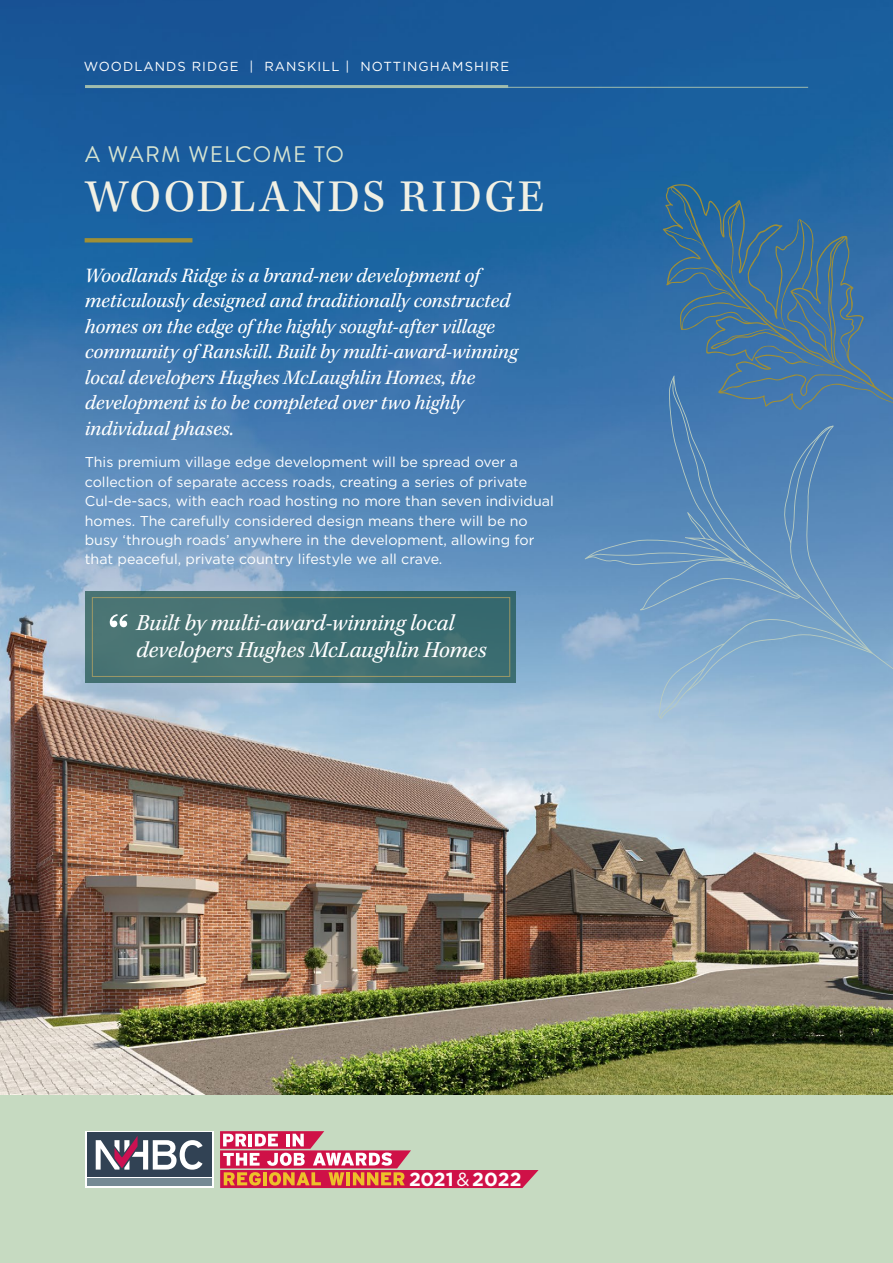
<style>
.page{position:relative;width:893px;height:1263px;background:#c6dac1}
.page>*{position:absolute;margin:0;border:0;box-sizing:border-box;transform-origin:0 0}
.t1{font:61.5px "Kepler Std";color:#fff}
.t2{font:46.65px "Kepler Std";letter-spacing:.055em;color:#f1f0e4}
.t3{font:italic 23.55px/26.8px "Kepler Std";letter-spacing:-.01em;color:#fff}
.t4{font:22.5px "Brandon Grotesque";letter-spacing:.045em;color:#d5e3d1}
.t5{font:italic 21px/25.5px "Kepler Std";letter-spacing:-.005em;color:#fff}
.t6{font:700 18.9px "Gotham";letter-spacing:.005em;color:#fff}
.t7{font:14.25px/19.4px "Gotham";color:#fff}
.t8{font:13.05px "Gotham";letter-spacing:.08em;color:#fff}
.s1{font-weight:400}
</style>
<div class="page">
<img style="left:0;top:0;width:892px;height:1094px">
<svg style="left:663px;top:184px;width:229px;height:192px;background:#39709f"></svg>
<svg style="left:585px;top:376px;width:307px;height:343px;background:#6895be"></svg>
<hr style="left:892px;top:0;width:1px;height:1263px;background:#e5eee3">
<hr style="left:85px;top:85px;width:423px;height:3px;background:#a0bcad">
<svg style="left:85px;top:238px;width:107px;height:4px"></svg>
<div style="left:85px;top:1131px;width:128px;height:57px;background:linear-gradient(to right,#fff,#fff)"></div>
<div style="left:87px;top:1133px;width:125px;height:44px;background:#314254"></div>
<div style="left:87px;top:1179px;width:125px;height:7px;background:#758a94"></div>
<svg style="left:96px;top:1136px;width:107px;height:34px"></svg>
<hr style="left:85px;top:87px;width:723px;height:1px;background:#a0bcad">
<div style="left:86px;top:591px;width:430px;height:92px;background:linear-gradient(to right,#4d7675,#386a6f)"></div>
<div style="left:92px;top:597px;width:418px;height:80px;border:1px solid #bda762"></div>
<svg style="left:220px;top:1131px;width:319px;height:57px"></svg>
<p class="t8" style="left:84px;top:58px;width:427px">WOODLANDS RIDGE | RANSKILL | NOTTINGHAMSHIRE</p>
<h3 class="t4" style="left:85px;top:139px;width:260px">A WARM WELCOME TO</h3>
<h2 class="t2" style="left:85px;top:170px;width:461px">WOODLANDS RIDGE</h2>
<p class="t5" style="left:85px;top:263px;width:434px">Woodlands Ridge is a brand-new development of meticulously designed and traditionally constructed homes on the edge of the highly sought-after village community of Ranskill. Built by multi-award-winning local developers Hughes McLaughlin Homes, the development is to be completed over two highly individual phases.</p>
<p class="t7" style="left:85px;top:452px;width:470px">This premium village edge development will be spread over a collection of separate access roads, creating a series of private Cul-de-sacs, with each road hosting no more than seven individual homes. The carefully considered design means there will be no busy ‘through roads’ anywhere in the development, allowing for that peaceful, private country lifestyle we all crave.</p>
<h1 class="t1" style="left:108px;top:604px;width:23px">“</h1>
<h3 class="t3" style="left:136px;top:610px;width:352px">Built by multi-award-winning local developers Hughes McLaughlin Homes</h3>
<h3 class="t6" style="left:409px;top:1166px;width:114px">2021<span class="s1">&amp;</span>2022</h3>
</div>
